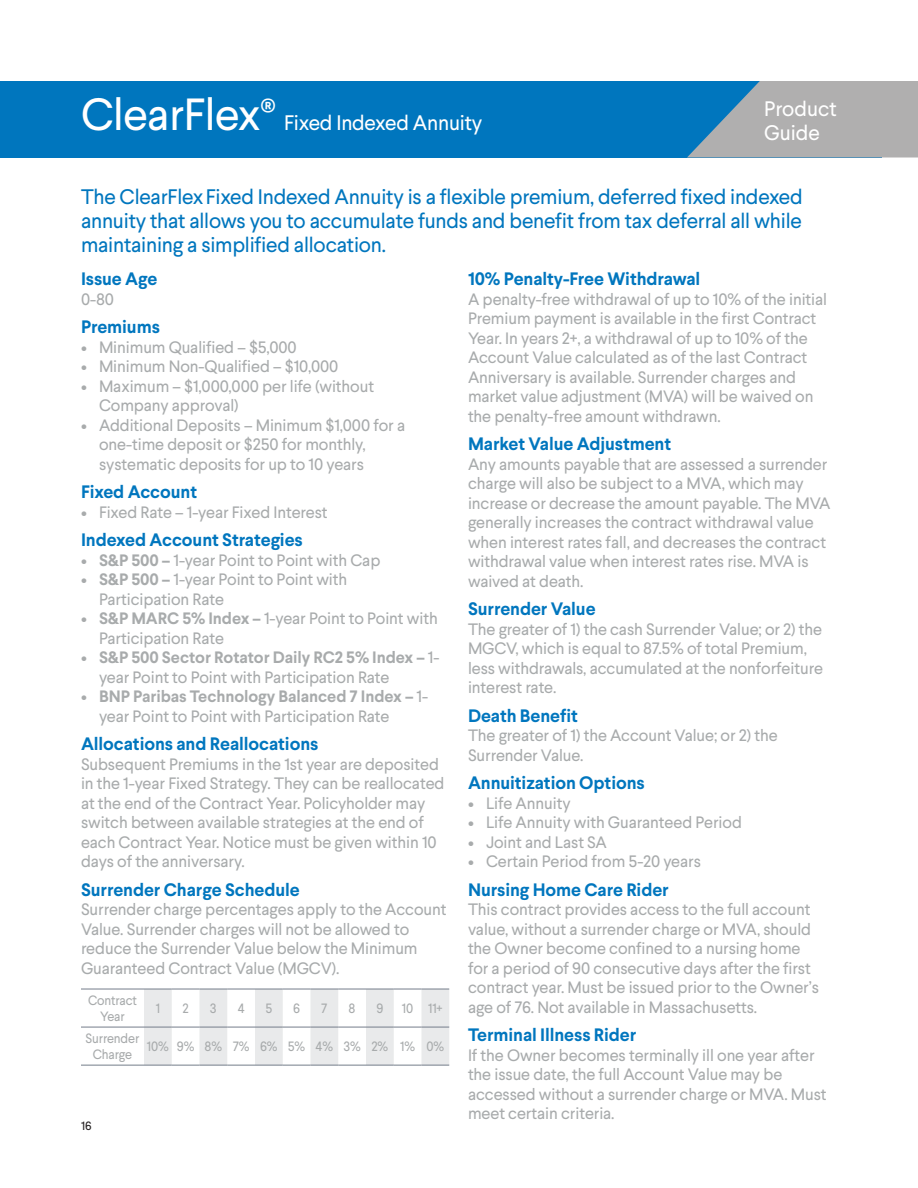
<style>
.page{position:relative;width:918px;height:1188px;background:#fff}
.page>*{position:absolute;margin:0;border:0;box-sizing:border-box;transform-origin:0 0}
.Headline{font:45px "Larsseit";letter-spacing:-.01em;color:#fff}
.Headline-2{font:26.25px "Larsseit";color:#fff}
.Headline-3{font:21px/24px "Larsseit";letter-spacing:-.01em;color:#0076be;text-align:justify}
.Headline-4{font:21px "Larsseit";letter-spacing:-.01em;color:#fff}
.Headline-5{font:700 18px "Larsseit";letter-spacing:-.005em;color:#0076be}
.Headline-6{font:16.5px/19.5px "Larsseit";letter-spacing:-.005em;color:#a8abac}
.t1{font:13.5px/16.2px "Larsseit";letter-spacing:-.01em;color:#a8abac;text-align:center;scale:.95 1}
.t2{font:12px "Larsseit";color:#231f20}
.s1{font-weight:700}
</style>
<div class="page">
<div style="left:0;top:81px;width:881px;height:77px;background:#0076be"></div>
<svg style="left:687px;top:81px;width:231px;height:77px"></svg>
<hr style="left:81px;top:989px;width:63px;height:1px;background:#747d8a">
<hr style="left:81px;top:1027px;width:63px;height:1px;background:#747d8a">
<hr style="left:81px;top:1065px;width:63px;height:1px;background:#747d8a">
<svg style="left:144px;top:989px;width:305px;height:77px"></svg>
<p class="Headline" style="left:81px;top:85px;width:181px">ClearFlex</p>
<p class="Headline-2" style="left:260px;top:92px;width:17px">®</p>
<p class="Headline-4" style="left:284px;top:109px;width:200px">Fixed Indexed Annuity</p>
<p class="Headline-4" style="left:764px;top:95px;width:74px">Product</p>
<p class="Headline-4" style="left:764px;top:119px;width:57px">Guide</p>
<p class="Headline-3" style="left:81px;top:185px;width:723px">The ClearFlexFixed Indexed Annuity is a flexible premium, deferred fixed indexed annuity that allows you to accumulate funds and benefit from tax deferral all while maintaining a simplified allocation.</p>
<p class="Headline-5" style="left:81px;top:267px;width:78px">Issue Age</p>
<p class="Headline-6" style="left:81px;top:289px;width:35px">0-80</p>
<p class="Headline-5" style="left:81px;top:315px;width:80px">Premiums</p>
<p class="Headline-6" style="left:81px;top:337px;width:217px">• Minimum Qualified – $5,000</p>
<p class="Headline-6" style="left:81px;top:357px;width:259px">• Minimum Non-Qualified – $10,000</p>
<p class="Headline-6" style="left:99px;top:376px;width:277px;text-indent:-18px">• Maximum – $1,000,000 per life (without<br>Company approval)</p>
<p class="Headline-6" style="left:99px;top:415px;width:308px;text-indent:-18px">• Additional Deposits – Minimum $1,000 for a one-time deposit or $250 for monthly, systematic deposits for up to 10 years</p>
<p class="Headline-5" style="left:81px;top:480px;width:118px">Fixed Account</p>
<p class="Headline-6" style="left:81px;top:502px;width:248px">• Fixed Rate – 1-year Fixed Interest</p>
<p class="Headline-5" style="left:81px;top:528px;width:223px">Indexed Account Strategies</p>
<p class="Headline-6" style="left:81px;top:550px;width:301px">• <span class="s1">S&amp;P 500 –</span> 1-year Point to Point with Cap</p>
<p class="Headline-6" style="left:99px;top:570px;width:250px;text-indent:-18px">• <span class="s1">S&amp;P 500 –</span> 1-year Point to Point with<br>Participation Rate</p>
<p class="Headline-6" style="left:99px;top:609px;width:340px;text-indent:-18px">• <span class="s1">S&amp;P MARC 5% Index –</span> 1-year Point to Point with<br>Participation Rate</p>
<p class="Headline-6" style="left:99px;top:648px;width:342px;text-indent:-18px">• <span class="s1">S&amp;P 500 Sector Rotator Daily RC2 5% Index –</span> 1- year Point to Point with Participation Rate</p>
<p class="Headline-6" style="left:99px;top:687px;width:331px;text-indent:-18px">• <span class="s1">BNP Paribas Technology Balanced 7 Index –</span> 1- year Point to Point with Participation Rate</p>
<p class="Headline-5" style="left:81px;top:732px;width:239px">Allocations and Reallocations</p>
<p class="Headline-6" style="left:81px;top:754px;width:365px">Subsequent Premiums in the 1st year are deposited in the 1-year Fixed Strategy. They can be reallocated at the end of the Contract Year. Policyholder may switch between available strategies at the end of each Contract Year. Notice must be given within 10 days of the anniversary.</p>
<p class="Headline-5" style="left:81px;top:878px;width:220px">Surrender Charge Schedule</p>
<p class="Headline-6" style="left:81px;top:900px;width:367px">Surrender charge percentages apply to the Account Value. Surrender charges will not be allowed to reduce the Surrender Value below the Minimum Guaranteed Contract Value (MGCV).</p>
<p class="t1" style="left:88px;top:992px;width:53px">Contract<br>Year</p>
<p class="t1" style="left:156px;top:1000px;width:6px">1</p>
<p class="t1" style="left:183px;top:1000px;width:8px">2</p>
<p class="t1" style="left:210px;top:1000px;width:9px">3</p>
<p class="t1" style="left:238px;top:1000px;width:9px">4</p>
<p class="t1" style="left:265px;top:1000px;width:9px">5</p>
<p class="t1" style="left:293px;top:1000px;width:9px">6</p>
<p class="t1" style="left:321px;top:1000px;width:8px">7</p>
<p class="t1" style="left:349px;top:1000px;width:9px">8</p>
<p class="t1" style="left:376px;top:1000px;width:9px">9</p>
<p class="t1" style="left:402px;top:1000px;width:13px">10</p>
<p class="t1" style="left:428px;top:1000px;width:17px">11+</p>
<p class="t1" style="left:86px;top:1030px;width:58px">Surrender<br>Charge</p>
<p class="t1" style="left:147px;top:1038px;width:25px">10%</p>
<p class="t1" style="left:177px;top:1038px;width:20px">9%</p>
<p class="t1" style="left:205px;top:1038px;width:20px">8%</p>
<p class="t1" style="left:233px;top:1038px;width:19px">7%</p>
<p class="t1" style="left:260px;top:1038px;width:20px">6%</p>
<p class="t1" style="left:288px;top:1038px;width:20px">5%</p>
<p class="t1" style="left:316px;top:1038px;width:20px">4%</p>
<p class="t1" style="left:343px;top:1038px;width:20px">3%</p>
<p class="t1" style="left:371px;top:1038px;width:19px">2%</p>
<p class="t1" style="left:400px;top:1038px;width:17px">1%</p>
<p class="t1" style="left:427px;top:1038px;width:20px">0%</p>
<p class="Headline-5" style="left:468px;top:267px;width:234px">10% Penalty-Free Withdrawal</p>
<p class="Headline-6" style="left:468px;top:289px;width:361px">A penalty-free withdrawal of up to 10% of the initial Premium payment is available in the first Contract Year. In years 2+, a withdrawal of up to 10% of the Account Value calculated as of the last Contract Anniversary is available. Surrender charges and market value adjustment (MVA) will be waived on the penalty-free amount withdrawn.</p>
<p class="Headline-5" style="left:468px;top:432px;width:205px">Market Value Adjustment</p>
<p class="Headline-6" style="left:468px;top:454px;width:364px">Any amounts payable that are assessed a surrender charge will also be subject to a MVA, which may increase or decrease the amount payable. The MVA generally increases the contract withdrawal value when interest rates fall, and decreases the contract withdrawal value when interest rates rise. MVA is waived at death.</p>
<p class="Headline-5" style="left:468px;top:597px;width:129px">Surrender Value</p>
<p class="Headline-6" style="left:468px;top:619px;width:356px">The greater of 1) the cash Surrender Value; or 2) the MGCV, which is equal to 87.5% of total Premium, less withdrawals, accumulated at the nonforfeiture interest rate.</p>
<p class="Headline-5" style="left:468px;top:704px;width:111px">Death Benefit</p>
<p class="Headline-6" style="left:468px;top:726px;width:311px">The greater of 1) the Account Value; or 2) the<br>Surrender Value.</p>
<p class="Headline-5" style="left:468px;top:771px;width:178px">Annuitization Options</p>
<p class="Headline-6" style="left:468px;top:793px;width:104px">• Life Annuity</p>
<p class="Headline-6" style="left:468px;top:813px;width:275px">• Life Annuity with Guaranteed Period</p>
<p class="Headline-6" style="left:468px;top:832px;width:140px">• Joint and Last SA</p>
<p class="Headline-6" style="left:468px;top:852px;width:234px">• Certain Period from 5-20 years</p>
<p class="Headline-5" style="left:468px;top:878px;width:202px">Nursing Home Care Rider</p>
<p class="Headline-6" style="left:468px;top:900px;width:352px">This contract provides access to the full account value, without a surrender charge or MVA, should the Owner become confined to a nursing home for a period of 90 consecutive days after the first contract year. Must be issued prior to the Owner’s age of 76. Not available in Massachusetts.</p>
<p class="Headline-5" style="left:468px;top:1023px;width:170px">Terminal Illness Rider</p>
<p class="Headline-6" style="left:468px;top:1045px;width:360px">If the Owner becomes terminally ill one year after the issue date, the full Account Value may be accessed without a surrender charge or MVA. Must meet certain criteria.</p>
<p class="t2" style="left:81px;top:1118px;width:12px">16</p>
</div>
